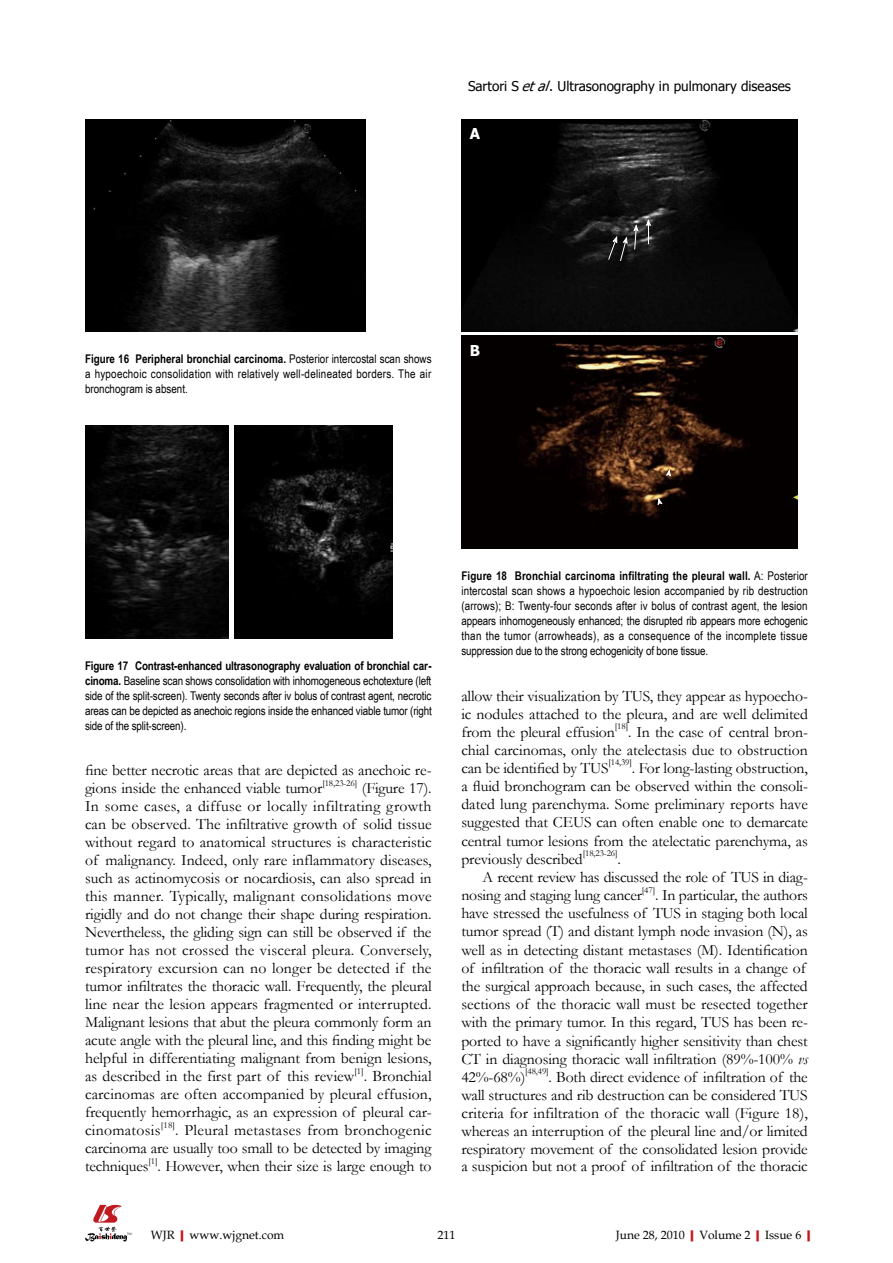
<style>
.page{position:relative;width:893px;height:1263px;background:#fff}
.page>*{position:absolute;margin:0;border:0;box-sizing:border-box;transform-origin:0 0}
.t1{font:15.75px/18px "Garamond";letter-spacing:-.01em;color:#000;text-align:justify}
.t2{font:700 15px "Tahoma";color:#fff}
.t3{font:13.5px "Tahoma";color:#000}
.t4{font:12px/15px "Arial Narrow";letter-spacing:-.01em;color:#000;text-align:justify}
.t5{font:12px "Book Antiqua";color:#000}
.t6{font:9.15px "Garamond";letter-spacing:-.01em;color:#000}
.s1{font-style:italic}
.s2{font-weight:700}
.s3{font-weight:700;color:#c01920}
</style>
<div class="page">
<svg style="left:85px;top:1205px;width:48px;height:36px"></svg>
<img style="left:85px;top:119px;width:280px;height:212px">
<img style="left:85px;top:426px;width:308px;height:212px">
<hr style="left:229px;top:426px;width:4px;height:213px;background:#fff">
<img style="left:461px;top:119px;width:336px;height:212px">
<img style="left:461px;top:336px;width:336px;height:212px">
<svg style="left:646px;top:220px;width:5px;height:24px"></svg>
<svg style="left:608px;top:225px;width:30px;height:36px"></svg>
<svg style="left:666px;top:470px;width:5px;height:6px"></svg>
<svg style="left:658px;top:499px;width:4px;height:6px"></svg>
<p class="t3" style="left:468px;top:77px;width:324px">Sartori S <span class="s1">etal</span>. Ultrasonography in pulmonary diseases</p>
<p class="t2" style="left:470px;top:123px;width:12px">A</p>
<p class="t4" style="left:85px;top:351px;width:348px"><span class="s2">Figure 16 Peripheral bronchial carcinoma.</span> Posterior intercostal scan shows a hypoechoic consolidation with relatively well-delineated borders. The air bronchogram is absent.</p>
<p class="t2" style="left:470px;top:340px;width:12px">B</p>
<p class="t4" style="left:85px;top:658px;width:348px"><span class="s2">Figure 17 Contrast-enhanced ultrasonography evaluation of bronchial car&shy;cinoma.</span> Baseline scan shows consolidation with inhomogeneous echotexture (left side of the split-screen). Twenty seconds after iv bolus of contrast agent, necrotic areas can be depicted as anechoic regions inside the enhanced viable tumor (right side of the split-screen).</p>
<p class="t1" style="left:85px;top:761px;width:348px">fine better necrotic areas that are depicted as anechoic re&shy;gions inside the enhanced viable tumor</p>
<p class="t6" style="left:322px;top:777px;width:36px">[18,23-26]</p>
<p class="t1" style="left:85px;top:779px;width:348px;text-indent:277px">(Figure 17).<br>In some cases, a diffuse or locally infiltrating growth can be observed. The infiltrative growth of solid tissue without regard to anatomical structures is characteristic of malignancy. Indeed, only rare inflammatory diseases, such as actinomycosis or nocardiosis, can also spread in this manner. Typically, malignant consolidations move rigidly and do not change their shape during respiration.<br>Nevertheless, the gliding sign can still be observed if the tumor has not crossed the visceral pleura. Conversely, respiratory excursion can no longer be detected if the tumor infiltrates the thoracic wall. Frequently, the pleural line near the lesion appears fragmented or interrupted.<br>Malignant lesions that abut the pleura commonly form an acute angle with the pleural line, and this finding might be helpful in differentiating malignant from benign lesions, as described in the first part of this review</p>
<p class="t6" style="left:354px;top:1065px;width:11px">[1]</p>
<p class="t1" style="left:85px;top:1067px;width:348px;text-indent:279px">. Bronchial carcinomas are often accompanied by pleural effusion, frequently hemorrhagic, as an expression of pleural car&shy;cinomatosis</p>
<p class="t6" style="left:161px;top:1119px;width:16px">[18]</p>
<p class="t1" style="left:85px;top:1121px;width:348px;text-indent:90px">. Pleural metastases from bronchogenic carcinoma are usually too small to be detected by imaging techniques</p>
<p class="t6" style="left:148px;top:1155px;width:11px">[1]</p>
<p class="t1" style="left:157px;top:1157px;width:276px">. However, when their size is large enough to</p>
<p class="t4" style="left:461px;top:568px;width:348px"><span class="s2">Figure 18 Bronchial carcinoma infiltrating the pleural wall.</span> A: Posterior intercostal scan shows a hypoechoic lesion accompanied by rib destruction (arrows); B: Twenty-four seconds after iv bolus of contrast agent, the lesion appears inhomogeneously enhanced; the disrupted rib appears more echogenic than the tumor (arrowheads), as a consequence of the incomplete tissue suppression due to the strong echogenicity of bone tissue.</p>
<p class="t1" style="left:461px;top:686px;width:348px">allow their visualization by TUS, they appear as hypoecho&shy;ic nodules attached to the pleura, and are well delimited from the pleural effusion</p>
<p class="t6" style="left:615px;top:720px;width:15px">[18]</p>
<p class="t1" style="left:461px;top:722px;width:348px;text-indent:167px">. In the case of central bron&shy;chial carcinomas, only the atelectasis due to obstruction can be identified by TUS</p>
<p class="t6" style="left:608px;top:756px;width:25px">[14,39]</p>
<p class="t1" style="left:461px;top:758px;width:348px;text-indent:170px">. For long-lasting obstruction, a fluid bronchogram can be observed within the consoli&shy;dated lung parenchyma. Some preliminary reports have suggested that CEUS can often enable one to demarcate central tumor lesions from the atelectatic parenchyma, as previously described</p>
<p class="t6" style="left:583px;top:847px;width:36px">[18,23-26]</p>
<p class="t1" style="left:617px;top:849px;width:5px">.</p>
<p class="t1" style="left:483px;top:867px;width:327px">A recent review has discussed the role of TUS in diag-</p>
<p class="t1" style="left:461px;top:886px;width:182px">nosing and staging lung cancer</p>
<p class="t6" style="left:642px;top:883px;width:15px">[47]</p>
<p class="t1" style="left:461px;top:886px;width:348px;text-align:left;text-indent:194px">. In particular, the authors have stressed the usefulness of TUS in staging both local tumor spread (T) and distant lymph node invasion (N), as well as in detecting distant metastases (M). Identification of infiltration of the thoracic wall results in a change of the surgical approach because, in such cases, the affected sections of the thoracic wall must be resected together with the primary tumor. In this regard, TUS has been re&shy;ported to have a significantly higher sensitivity than chest CT in diagnosing thoracic wall infiltration (89%-100% <span class="s1">vs </span>42%-68%)</p>
<p class="t6" style="left:525px;top:1065px;width:25px">[48,49]</p>
<p class="t1" style="left:461px;top:1067px;width:348px;text-indent:87px">. Both direct evidence of infiltration of the wall structures and rib destruction can be considered TUS criteria for infiltration of the thoracic wall (Figure 18), whereas an interruption of the pleural line and/or limited respiratory movement of the consolidated lesion provide a suspicion but not a proof of infiltration of the thoracic</p>
<p class="t5" style="left:151px;top:1226px;width:135px">WJR<span class="s3">|</span>www.wjgnet.com</p>
<p class="t5" style="left:437px;top:1226px;width:19px">211</p>
<p class="t5" style="left:616px;top:1226px;width:202px">June 28, 2010<span class="s3">|</span>Volume 2<span class="s3">|</span>Issue 6<span class="s3">|</span></p>
</div>
